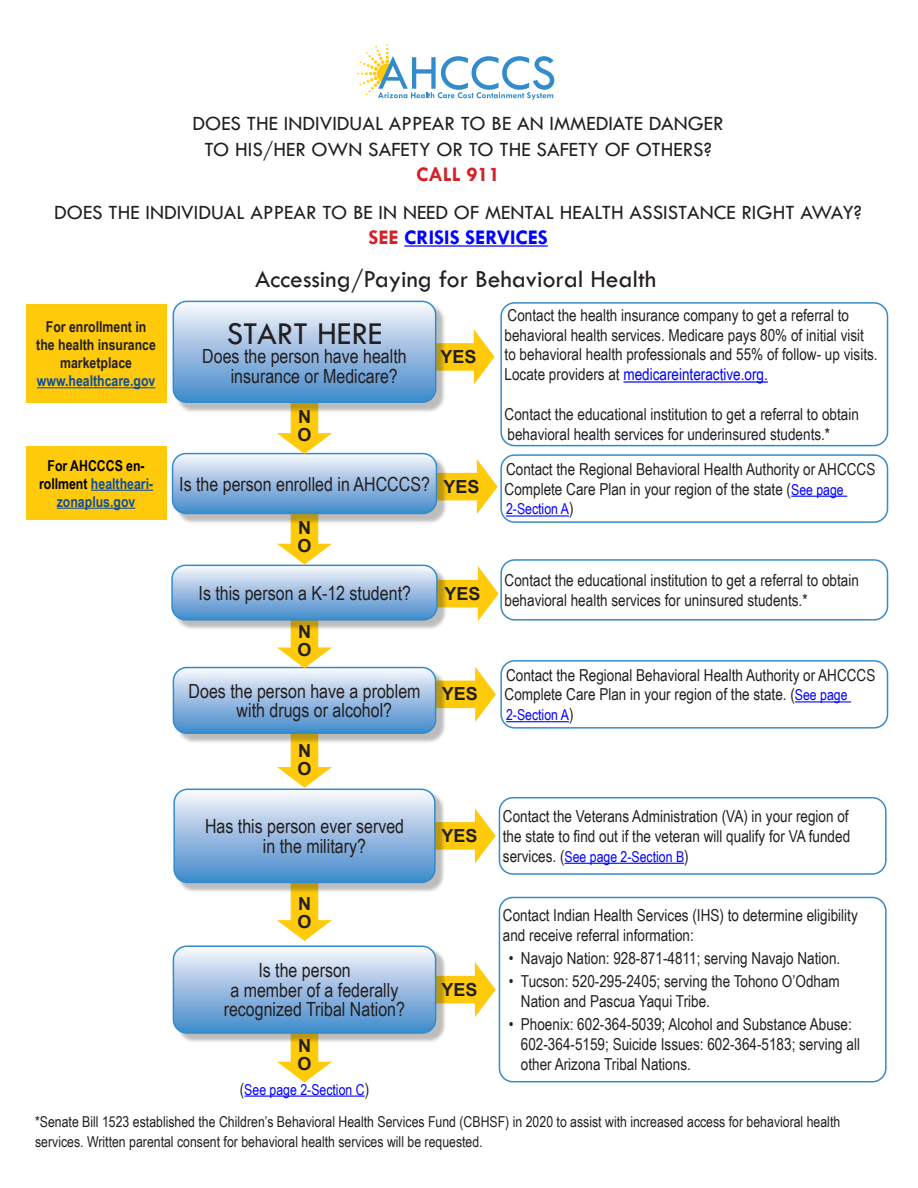
<style>
.page{position:relative;width:918px;height:1188px;background:#fff}
.page>*{position:absolute;margin:0;border:0;box-sizing:border-box;transform-origin:0 0}
.t1{font:33px "Tw Cen";color:#231f20}
.t2{font:25.5px "Tw Cen";color:#231f20}
.t3{font:21px/25.5px "Tw Cen";color:#231f20;text-align:center}
.t4{font:19.5px/19.5px "Arial Narrow";color:#231f20}
.t5{font:700 18px "Arial";color:#231f20}
.t6{font:16.5px/19.8px "Arial Narrow";color:#231f20}
.t7{font:15px/19.8px "Arial Narrow";color:#231f20}
.t8{font:15px "Arial Narrow";color:#00f}
.t9{font:700 15px/18px "Arial Narrow";color:#231f20;text-align:center}
.t10{font:700 15px/18px "Arial Narrow";color:#0f4ca0;text-align:center}
.s1{font-weight:700;color:#d1232a}
.s2{font-weight:700;color:#00f}
.s3{color:#0f4ca0}
.s4{color:#000}
.s5{color:#00f}
.s6{font-size:15px;color:#00f}
.s7{font-size:16.5px;color:#231f20}
</style>
<div class="page">
<svg style="left:357px;top:44px;width:197px;height:56px"></svg>
<hr style="left:791px;top:496px;width:56px;height:1px;background:#00f">
<hr style="left:506px;top:515px;width:63px;height:2px;background:#00f">
<div style="left:500px;top:454px;width:388px;height:69px;border:2px solid #348bcb;border-radius:14px"></div>
<div style="left:26px;top:304px;width:140px;height:99px;background:#feca0a"></div>
<hr style="left:37px;top:387px;width:118px;height:1px;background:#0f4ca0">
<div style="left:26px;top:446px;width:140px;height:74px;background:#feca0a"></div>
<hr style="left:91px;top:490px;width:62px;height:1px;background:#0f4ca0">
<hr style="left:57px;top:508px;width:78px;height:1px;background:#0f4ca0">
<hr style="left:565px;top:863px;width:119px;height:1px;background:#00f">
<div style="left:499px;top:797px;width:388px;height:78px;border:2px solid #348bcb;border-radius:14px"></div>
<div style="left:499px;top:897px;width:388px;height:185px;border:2px solid #348bcb;border-radius:14px"></div>
<hr style="left:623px;top:381px;width:145px;height:2px;background:#00f">
<div style="left:500px;top:302px;width:388px;height:144px;border:2px solid #348bcb;border-radius:14px"></div>
<hr style="left:404px;top:245px;width:144px;height:2px;background:#00f">
<hr style="left:244px;top:1096px;width:121px;height:1px;background:#00f">
<div style="left:500px;top:559px;width:388px;height:62px;border:2px solid #348bcb;border-radius:14px"></div>
<svg style="left:172px;top:301px;width:327px;height:781px"></svg>
<div style="left:171px;top:565px;width:267px;height:56px;border:2px solid #348bcb;border-radius:14px"></div>
<hr style="left:795px;top:701px;width:56px;height:1px;background:#00f">
<hr style="left:506px;top:721px;width:63px;height:1px;background:#00f">
<div style="left:500px;top:660px;width:388px;height:69px;border:2px solid #348bcb;border-radius:14px"></div>
<p class="t3" style="left:193px;top:111px;width:533px">DOES THE INDIVIDUAL APPEAR TO BE AN IMMEDIATE DANGER<br>TO HIS/HER OWN SAFETY OR TO THE SAFETY OF OTHERS?<br><span class="s1">CALL 911</span></p>
<p class="t3" style="left:54px;top:199px;width:809px">DOES THE INDIVIDUAL APPEAR TO BE IN NEED OF MENTAL HEALTH ASSISTANCE RIGHT AWAY?<br><span class="s1">SEE</span> <span class="s2">CRISIS SERVICES</span></p>
<p class="t9" style="left:36px;top:317px;width:121px">For enrollment in the health insurance marketplace <span class="s3">www.healthcare.gov</span></p>
<p class="t10" style="left:39px;top:456px;width:116px"><span class="s4">For AHCCCS en&shy;rollment</span> healtheari&shy;zonaplus.gov</p>
<p class="t2" style="left:255px;top:263px;width:403px">Accessing/Paying for Behavioral Health</p>
<p class="t1" style="left:227px;top:313px;width:157px">START HERE</p>
<p class="t4" style="left:231px;top:346px;width:178px;text-indent:-28px">Does the person have health insurance or Medicare?</p>
<p class="t5" style="left:298px;top:404px;width:14px">N</p>
<p class="t5" style="left:298px;top:422px;width:16px">O</p>
<p class="t5" style="left:441px;top:344px;width:38px">YES</p>
<p class="t4" style="left:179px;top:473px;width:252px">Is the person enrolled in AHCCCS?</p>
<p class="t5" style="left:444px;top:474px;width:38px">YES</p>
<p class="t5" style="left:298px;top:515px;width:14px">N</p>
<p class="t5" style="left:298px;top:533px;width:16px">O</p>
<p class="t4" style="left:199px;top:582px;width:214px">Is this person a K-12 student?</p>
<p class="t5" style="left:445px;top:581px;width:38px">YES</p>
<p class="t5" style="left:298px;top:619px;width:14px">N</p>
<p class="t5" style="left:298px;top:637px;width:16px">O</p>
<p class="t4" style="left:189px;top:680px;width:233px">Does the person have a problem</p>
<p class="t5" style="left:442px;top:681px;width:38px">YES</p>
<p class="t4" style="left:237px;top:700px;width:157px">with drugs or alcohol?</p>
<p class="t5" style="left:298px;top:738px;width:14px">N</p>
<p class="t5" style="left:298px;top:756px;width:16px">O</p>
<p class="t4" style="left:263px;top:816px;width:143px;text-indent:-58px">Has this person ever served in the military?</p>
<p class="t5" style="left:298px;top:891px;width:14px">N</p>
<p class="t5" style="left:298px;top:909px;width:16px">O</p>
<p class="t4" style="left:258px;top:960px;width:94px">Is the person</p>
<p class="t4" style="left:230px;top:979px;width:169px">a member of a federally</p>
<p class="t4" style="left:224px;top:999px;width:183px">recognized Tribal Nation?</p>
<p class="t5" style="left:298px;top:1033px;width:14px">N</p>
<p class="t5" style="left:298px;top:1051px;width:16px">O</p>
<p class="t5" style="left:442px;top:823px;width:38px">YES</p>
<p class="t5" style="left:442px;top:977px;width:38px">YES</p>
<p class="t6" style="left:505px;top:305px;width:375px">Contact the health insurance company to get a referral to behavioral health services. Medicare pays 80% of initial visit to behavioral health professionals and 55% of follow- up visits.<br>Locate providers at <span class="s5">medicareinteractive.org.</span></p>
<p class="t6" style="left:505px;top:404px;width:356px">Contact the educational institution to get a referral to obtain behavioral health services for underinsured students.*</p>
<p class="t6" style="left:505px;top:458px;width:372px">Contact the Regional Behavioral Health Authority or AHCCCS<br>Complete Care Plan in your region of the state (<span class="s6">See page</span></p>
<p class="t8" style="left:506px;top:498px;width:69px">2-Section A<span class="s7">)</span></p>
<p class="t6" style="left:505px;top:570px;width:356px">Contact the educational institution to get a referral to obtain behavioral health services for uninsured students.*</p>
<p class="t6" style="left:505px;top:664px;width:372px">Contact the Regional Behavioral Health Authority or AHCCCS<br>Complete Care Plan in your region of the state. (<span class="s6">See page</span></p>
<p class="t8" style="left:506px;top:704px;width:69px">2-Section A<span class="s7">)</span></p>
<p class="t6" style="left:503px;top:806px;width:349px">Contact the Veterans Administration (VA) in your region of the state to find out if the veteran will qualify for VA funded</p>
<p class="t8" style="left:503px;top:845px;width:187px"><span class="s7">services. (</span>See page 2-Section B<span class="s7">)</span></p>
<p class="t6" style="left:503px;top:905px;width:356px">Contact Indian Health Services (IHS) to determine eligibility and receive referral information:</p>
<p class="t6" style="left:509px;top:948px;width:333px">• Navajo Nation: 928-871-4811; serving Navajo Nation.</p>
<p class="t6" style="left:521px;top:971px;width:320px;text-indent:-12px">• Tucson: 520-295-2405; serving the Tohono O’Odham<br>Nation and Pascua Yaqui Tribe.</p>
<p class="t6" style="left:521px;top:1014px;width:341px;text-indent:-12px">• Phoenix: 602-364-5039; Alcohol and Substance Abuse:<br>602-364-5159; Suicide Issues: 602-364-5183; serving all other Arizona Tribal Nations.</p>
<p class="t8" style="left:240px;top:1078px;width:131px"><span class="s7">(</span>See page 2-Section C<span class="s7">)</span></p>
<p class="t7" style="left:35px;top:1111px;width:807px">*Senate Bill 1523 established the Children’s Behavioral Health Services Fund (CBHSF) in 2020 to assist with increased access for behavioral health services. Written parental consent for behavioral health services will be requested.</p>
</div>
